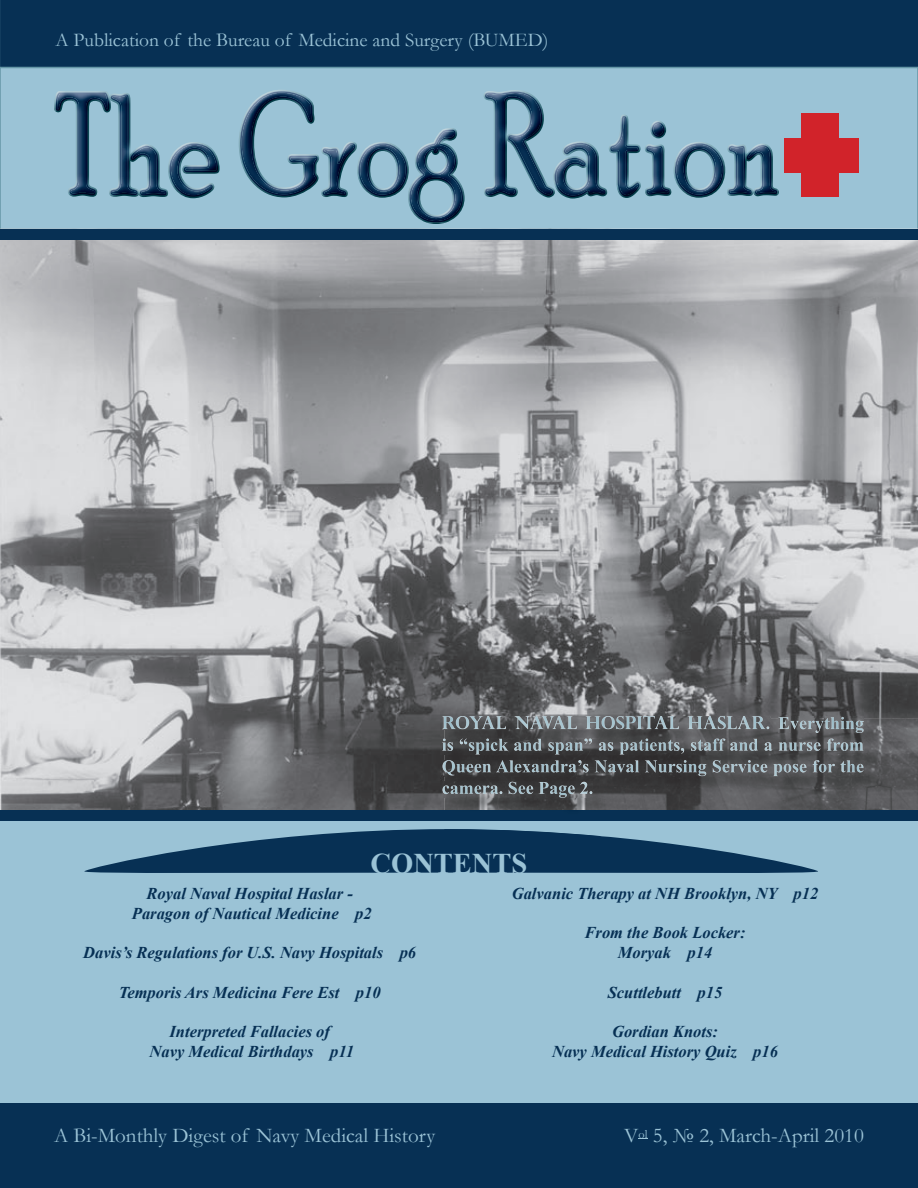
<style>
.page{position:relative;width:918px;height:1188px;background:#fff}
.page>*{position:absolute;margin:0;border:0;box-sizing:border-box;transform-origin:0 0}
.t1{font:700 28.5px "Times New Roman";color:#9bc3d6}
.t2{font:21px "Garamond";color:#9bc3d6}
.t3{font:19.5px "Garamond";color:#9bc3d6}
.t4{font:italic 700 16.5px/19.8px "Times New Roman";color:#073054;text-align:center}
</style>
<div class="page">
<div style="left:0;top:0;width:918px;height:68px;background:#073054"></div>
<div style="left:0;top:817px;width:918px;height:293px;background:#9bc3d6"></div>
<div style="left:0;top:1103px;width:918px;height:85px;background:#073054"></div>
<div style="left:0;top:67px;width:918px;height:162px;background:#9bc3d6"></div>
<div style="left:802px;top:113px;width:37px;height:84px;background:#d1232a"></div>
<div style="left:784px;top:138px;width:75px;height:35px;background:#d1232a"></div>
<svg style="left:84px;top:829px;width:734px;height:44px"></svg>
<img style="left:0;top:240px;width:918px;height:570px">
<div style="left:0;top:229px;width:918px;height:11px;background:#073054"></div>
<div style="left:0;top:810px;width:918px;height:11px;background:#073054"></div>
<img style="left:59px;top:90px;width:466px;height:1px">
<svg style="left:54px;top:95px;width:2px;height:17px"></svg>
<div style="left:426px;top:189px;width:353px;height:35px;background:#9bc3d6"></div>
<div style="left:168px;top:91px;width:316px;height:103px;background:#9bc3d6"></div>
<img style="left:484px;top:91px;width:71px;height:107px">
<img style="left:239px;top:91px;width:80px;height:106px">
<img style="left:56px;top:91px;width:112px;height:106px">
<img style="left:609px;top:115px;width:32px;height:83px">
<img style="left:650px;top:121px;width:16px;height:17px">
<img style="left:408px;top:128px;width:57px;height:94px">
<img style="left:553px;top:141px;width:54px;height:58px">
<img style="left:321px;top:142px;width:36px;height:56px">
<img style="left:674px;top:142px;width:51px;height:56px">
<img style="left:357px;top:142px;width:52px;height:56px">
<img style="left:168px;top:142px;width:52px;height:56px">
<img style="left:727px;top:144px;width:50px;height:52px">
<img style="left:645px;top:144px;width:26px;height:52px">
<img style="left:684px;top:148px;width:32px;height:44px">
<img style="left:367px;top:148px;width:32px;height:44px">
<img style="left:424px;top:148px;width:25px;height:27px">
<img style="left:417px;top:177px;width:38px;height:41px">
<img style="left:444px;top:718px;width:474px;height:118px">
<img style="left:444px;top:829px;width:158px;height:7px">
<img style="left:442px;top:716px;width:328px;height:13px">
<img style="left:444px;top:718px;width:326px;height:11px">
<img style="left:778px;top:717px;width:86px;height:1px">
<img style="left:778px;top:718px;width:86px;height:15px">
<img style="left:444px;top:738px;width:420px;height:17px">
<svg style="left:442px;top:738px;width:2px;height:38px"></svg>
<img style="left:444px;top:760px;width:420px;height:16px">
<svg style="left:442px;top:782px;width:2px;height:16px"></svg>
<img style="left:444px;top:782px;width:148px;height:16px">
<p class="t3" style="left:56px;top:26px;width:494px">A Publication of the Bureau of Medicine and Surgery (BUMED)</p>
<h1 class="t1" style="left:371px;top:844px;width:158px">CONTENTS</h1>
<p class="t4" style="left:132px;top:883px;width:241px">Royal Naval Hospital Haslar -<br>Paragon of Nautical Medicine p2</p>
<p class="t4" style="left:83px;top:942px;width:334px">Davis’s Regulations for U.S. Navy Hospitals p6</p>
<p class="t4" style="left:119px;top:982px;width:263px">Temporis Ars Medicina Fere Est p10</p>
<p class="t4" style="left:150px;top:1021px;width:206px">Interpreted Fallacies of<br>Navy Medical Birthdays p11</p>
<p class="t4" style="left:512px;top:883px;width:308px">Galvanic Therapy at NH Brooklyn, NY p12</p>
<p class="t4" style="left:585px;top:922px;width:162px">From the Book Locker:<br>Moryak p14</p>
<p class="t4" style="left:608px;top:982px;width:116px">Scuttlebutt p15</p>
<p class="t4" style="left:552px;top:1021px;width:227px">Gordian Knots:<br>Navy Medical History Quiz p16</p>
<p class="t2" style="left:54px;top:1121px;width:383px">A Bi-Monthly Digest of Navy Medical History</p>
<p class="t2" style="left:624px;top:1121px;width:241px">V<sup>ol</sup> 5, № 2, March-April 2010</p>
</div>
